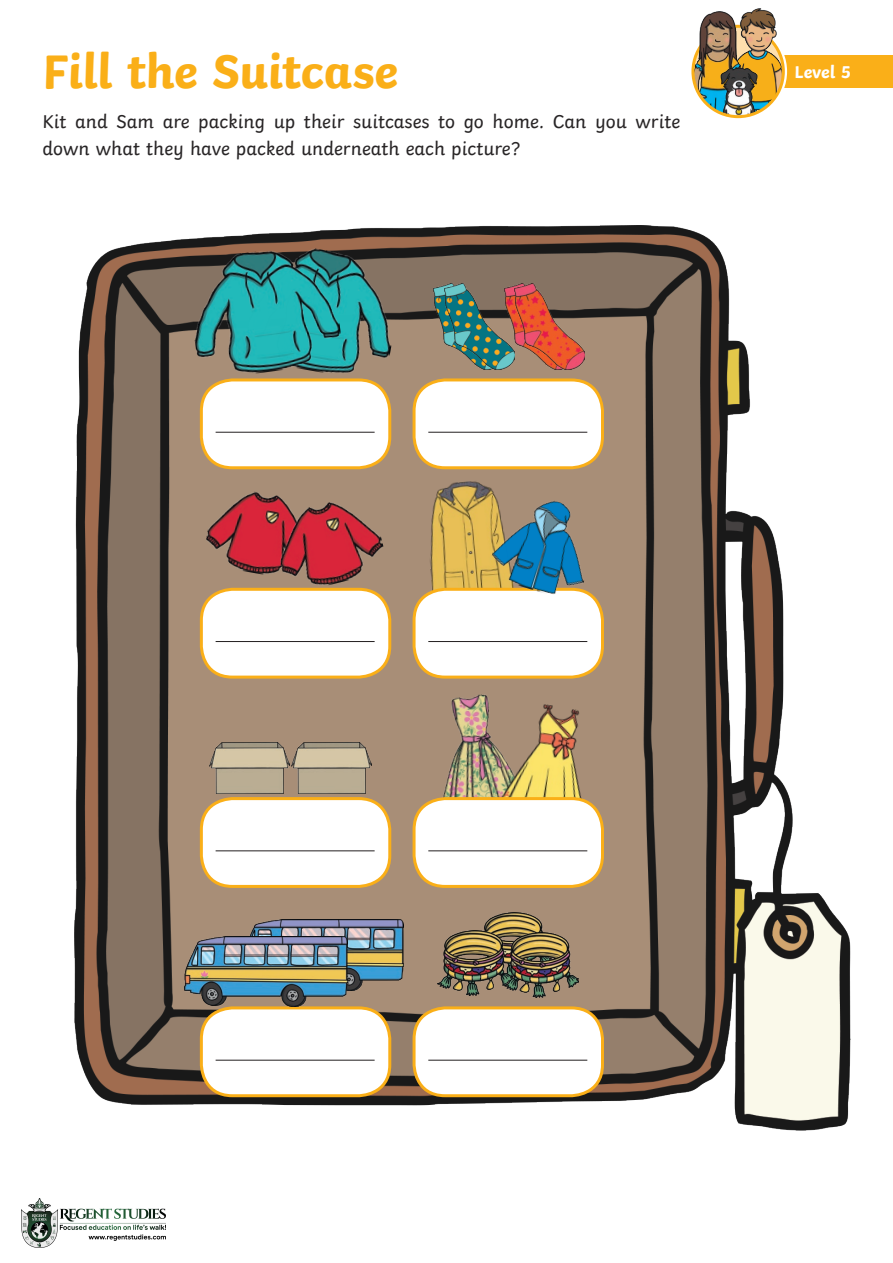
<style>
.page{position:relative;width:893px;height:1263px;background:#fff}
.page>*{position:absolute;margin:0;border:0;box-sizing:border-box;transform-origin:0 0}
.Heading_1{font:700 49.5px "Twinkl";letter-spacing:-.01em;color:#faaf18}
.KS2_Body_Copy{font:19.5px/27px "Twinkl";color:#282526}
.KS1_Body_Copy{font:700 18px "Twinkl";color:#fff}
</style>
<div class="page">
<img style="left:75px;top:225px;width:775px;height:906px">
<img style="left:241px;top:239px;width:165px;height:145px">
<img style="left:184px;top:242px;width:161px;height:139px">
<div style="left:201px;top:380px;width:189px;height:88px;background:#fff;border-radius:31px"></div>
<hr style="left:216px;top:432px;width:159px;height:1px;background:#231f20">
<div style="left:200px;top:378px;width:191px;height:91px;border:3px solid #faaf18;border-radius:31px"></div>
<div style="left:201px;top:589px;width:189px;height:88px;background:#fff;border-radius:31px"></div>
<hr style="left:216px;top:641px;width:159px;height:1px;background:#231f20">
<div style="left:200px;top:588px;width:191px;height:91px;border:3px solid #faaf18;border-radius:31px"></div>
<div style="left:201px;top:799px;width:189px;height:87px;background:#fff;border-radius:31px"></div>
<hr style="left:216px;top:850px;width:159px;height:1px;background:#231f20">
<div style="left:200px;top:797px;width:191px;height:91px;border:3px solid #faaf18;border-radius:31px"></div>
<div style="left:201px;top:1008px;width:189px;height:88px;background:#fff;border-radius:31px"></div>
<hr style="left:216px;top:1060px;width:159px;height:1px;background:#231f20">
<div style="left:200px;top:1006px;width:191px;height:91px;border:3px solid #faaf18;border-radius:31px"></div>
<img style="left:428px;top:690px;width:99px;height:114px">
<img style="left:423px;top:478px;width:93px;height:120px">
<img style="left:496px;top:699px;width:108px;height:124px">
<div style="left:414px;top:380px;width:188px;height:88px;background:#fff;border-radius:31px"></div>
<hr style="left:428px;top:432px;width:159px;height:1px;background:#231f20">
<div style="left:413px;top:378px;width:191px;height:91px;border:3px solid #faaf18;border-radius:31px"></div>
<div style="left:414px;top:589px;width:188px;height:88px;background:#fff;border-radius:31px"></div>
<hr style="left:428px;top:641px;width:159px;height:1px;background:#231f20">
<div style="left:413px;top:588px;width:191px;height:91px;border:3px solid #faaf18;border-radius:31px"></div>
<div style="left:414px;top:799px;width:188px;height:87px;background:#fff;border-radius:31px"></div>
<hr style="left:428px;top:850px;width:159px;height:1px;background:#231f20">
<div style="left:413px;top:797px;width:191px;height:91px;border:3px solid #faaf18;border-radius:31px"></div>
<div style="left:414px;top:1008px;width:188px;height:88px;background:#fff;border-radius:31px"></div>
<hr style="left:428px;top:1060px;width:159px;height:1px;background:#231f20">
<div style="left:413px;top:1006px;width:191px;height:91px;border:3px solid #faaf18;border-radius:31px"></div>
<img style="left:486px;top:488px;width:118px;height:115px">
<img style="left:241px;top:920px;width:163px;height:70px">
<img style="left:477px;top:912px;width:74px;height:20px">
<img style="left:185px;top:936px;width:163px;height:70px">
<img style="left:438px;top:930px;width:74px;height:65px">
<img style="left:504px;top:932px;width:75px;height:66px">
<img style="left:210px;top:743px;width:161px;height:50px">
<img style="left:433px;top:283px;width:11px;height:86px">
<img style="left:444px;top:283px;width:140px;height:86px">
<img style="left:202px;top:485px;width:116px;height:97px">
<img style="left:269px;top:492px;width:120px;height:103px">
<div style="left:769px;top:55px;width:124px;height:33px;background:#faaf18"></div>
<div style="left:689px;top:23px;width:98px;height:97px;border:8px solid #fff;border-radius:50%"></div>
<img style="left:760px;top:46px;width:23px;height:69px">
<img style="left:693px;top:46px;width:12px;height:61px">
<img style="left:705px;top:80px;width:55px;height:37px">
<div style="left:691px;top:25px;width:94px;height:93px;border:3px solid #faaf18;border-radius:50%"></div>
<img style="left:745px;top:9px;width:34px;height:71px">
<img style="left:697px;top:12px;width:48px;height:68px">
<img style="left:705px;top:68px;width:55px;height:12px">
<img style="left:22px;top:1199px;width:143px;height:49px">
<p class="Heading_1" style="left:43px;top:31px;width:357px">Fill the Suitcase</p>
<p class="KS2_Body_Copy" style="left:43px;top:106px;width:639px">Kit and Sam are packing up their suitcases to go home. Can you write down what they have packed underneath each picture?</p>
<p class="KS1_Body_Copy" style="left:795px;top:57px;width:58px">Level 5</p>
</div>
